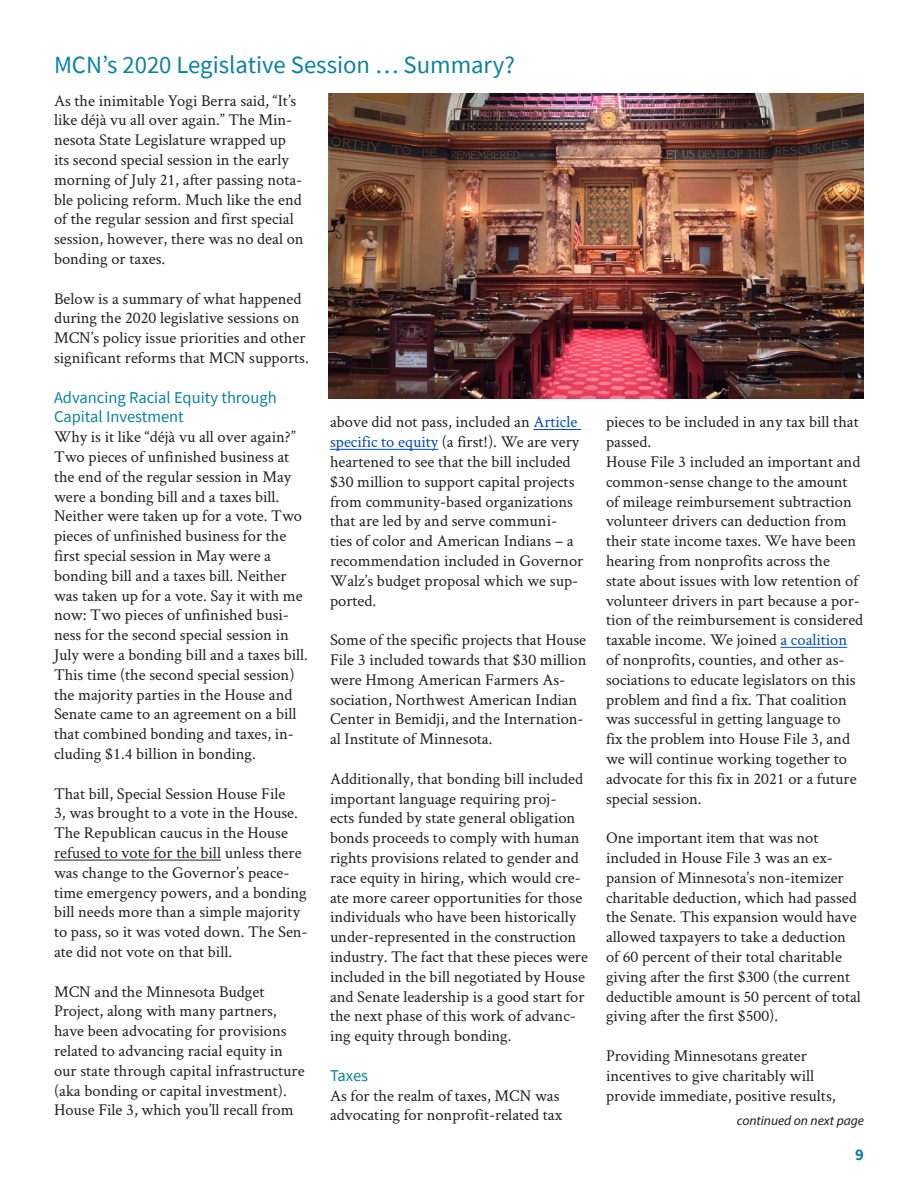
<style>
.page{position:relative;width:918px;height:1188px;background:#fff}
.page>*{position:absolute;margin:0;border:0;box-sizing:border-box;transform-origin:0 0}
.t1{font:24.75px "Source Sans Pro";color:#0a829e}
.t2{font:16.5px/19.8px "Crimson Text";color:#231f20}
.t3{font:16.5px/19.8px "Source Sans Pro";color:#0a829e}
.t4{font:700 16.5px "Source Sans Pro";color:#0a829e}
.t5{font:italic 13.5px "Myriad Pro";color:#231f20}
.s1{color:#0048b7}
</style>
<div class="page">
<hr style="left:54px;top:860px;width:167px;height:1px;background:#231f20">
<hr style="left:533px;top:429px;width:48px;height:1px;background:#0048b7">
<hr style="left:330px;top:449px;width:108px;height:1px;background:#0048b7">
<hr style="left:780px;top:647px;width:67px;height:1px;background:#0048b7">
<img style="left:328px;top:94px;width:536px;height:305px">
<p class="t1" style="left:54px;top:49px;width:462px">MCN’s 2020 Legislative Session … Summary?</p>
<p class="t2" style="left:54px;top:90px;width:251px">As the inimitable Yogi Berra said, “It’s like déjà vu all over again.” The Min&shy;nesota State Legislature wrapped up its second special session in the early morning of July 21, after passing nota&shy;ble policing reform. Much like the end of the regular session and first special session, however, there was no deal on bonding or taxes.</p>
<p class="t2" style="left:54px;top:288px;width:256px">Below is a summary of what happened during the 2020 legislative sessions on MCN’s policy issue priorities and other significant reforms that MCN supports.</p>
<p class="t3" style="left:54px;top:387px;width:224px">Advancing Racial Equity through<br>Capital Investment</p>
<p class="t2" style="left:54px;top:426px;width:255px">Why is it like “déjà vu all over again?” Two pieces of unfinished business at the end of the regular session in May were a bonding bill and a taxes bill.<br>Neither were taken up for a vote. Two pieces of unfinished business for the first special session in May were a bonding bill and a taxes bill. Neither was taken up for a vote. Say it with me now: Two pieces of unfinished busi&shy;ness for the second special session in July were a bonding bill and a taxes bill.<br>This time (the second special session) the majority parties in the House and Senate came to an agreement on a bill that combined bonding and taxes, in&shy;cluding $1.4 billion in bonding.</p>
<p class="t2" style="left:54px;top:783px;width:255px">That bill, Special Session House File<br>3, was brought to a vote in the House.<br>The Republican caucus in the House refused to vote for the bill unless there was change to the Governor’s peace&shy;time emergency powers, and a bonding bill needs more than a simple majority to pass, so it was voted down. The Sen&shy;ate did not vote on that bill.</p>
<p class="t2" style="left:54px;top:981px;width:212px">MCN and the Minnesota Budget</p>
<p class="t2" style="left:54px;top:1001px;width:252px">Project, along with many partners, have been advocating for provisions related to advancing racial equity in our state through capital infrastructure (aka bonding or capital investment).<br>House File 3, which you’ll recall from</p>
<p class="t2" style="left:330px;top:412px;width:255px">above did not pass, included an <span class="s1">Article specific to equity</span> (a first!). We are very heartened to see that the bill included $30 million to support capital projects from community-based organizations that are led by and serve communi-<br>ties of color and American Indians – a recommendation included in Governor Walz’s budget proposal which we sup&shy;ported.</p>
<p class="t2" style="left:330px;top:629px;width:258px">Some of the specific projects that House File 3 included towards that $30 million were Hmong American Farmers As&shy;sociation, Northwest American Indian Center in Bemidji, and the Internation&shy;al Institute of Minnesota.</p>
<p class="t2" style="left:330px;top:768px;width:260px">Additionally, that bonding bill included important language requiring proj-<br>ects funded by state general obligation bonds proceeds to comply with human rights provisions related to gender and race equity in hiring, which would cre&shy;ate more career opportunities for those individuals who have been historically under-represented in the construction industry. The fact that these pieces were included in the bill negotiated by House and Senate leadership is a good start for the next phase of this work of advanc&shy;ing equity through bonding.</p>
<p class="t3" style="left:330px;top:1065px;width:40px">Taxes</p>
<p class="t2" style="left:330px;top:1085px;width:234px">As for the realm of taxes, MCN was advocating for nonprofit-related tax</p>
<p class="t2" style="left:606px;top:412px;width:254px">pieces to be included in any tax bill that passed.</p>
<p class="t2" style="left:606px;top:451px;width:259px">House File 3 included an important and common-sense change to the amount of mileage reimbursement subtraction volunteer drivers can deduction from their state income taxes. We have been hearing from nonprofits across the state about issues with low retention of volunteer drivers in part because a por&shy;tion of the reimbursement is considered taxable income. We joined <span class="s1">a coalition </span>of nonprofits, counties, and other as&shy;sociations to educate legislators on this problem and find a fix. That coalition was successful in getting language to<br>fix the problem into House File 3, and we will continue working together to advocate for this fix in 2021 or a future special session.</p>
<p class="t2" style="left:606px;top:827px;width:257px">One important item that was not included in House File 3 was an ex&shy;pansion of Minnesota’s non-itemizer charitable deduction, which had passed the Senate. This expansion would have allowed taxpayers to take a deduction of 60 percent of their total charitable giving after the first $300 (the current deductible amount is 50 percent of total giving after the first $500).</p>
<p class="t2" style="left:606px;top:1045px;width:202px">Providing Minnesotans greater</p>
<p class="t2" style="left:606px;top:1065px;width:210px">incentives to give charitably will</p>
<p class="t2" style="left:606px;top:1085px;width:231px">provide immediate, positive results,</p>
<p class="t5" style="left:737px;top:1112px;width:129px">continued on next page</p>
<p class="t4" style="left:855px;top:1143px;width:10px">9</p>
</div>
